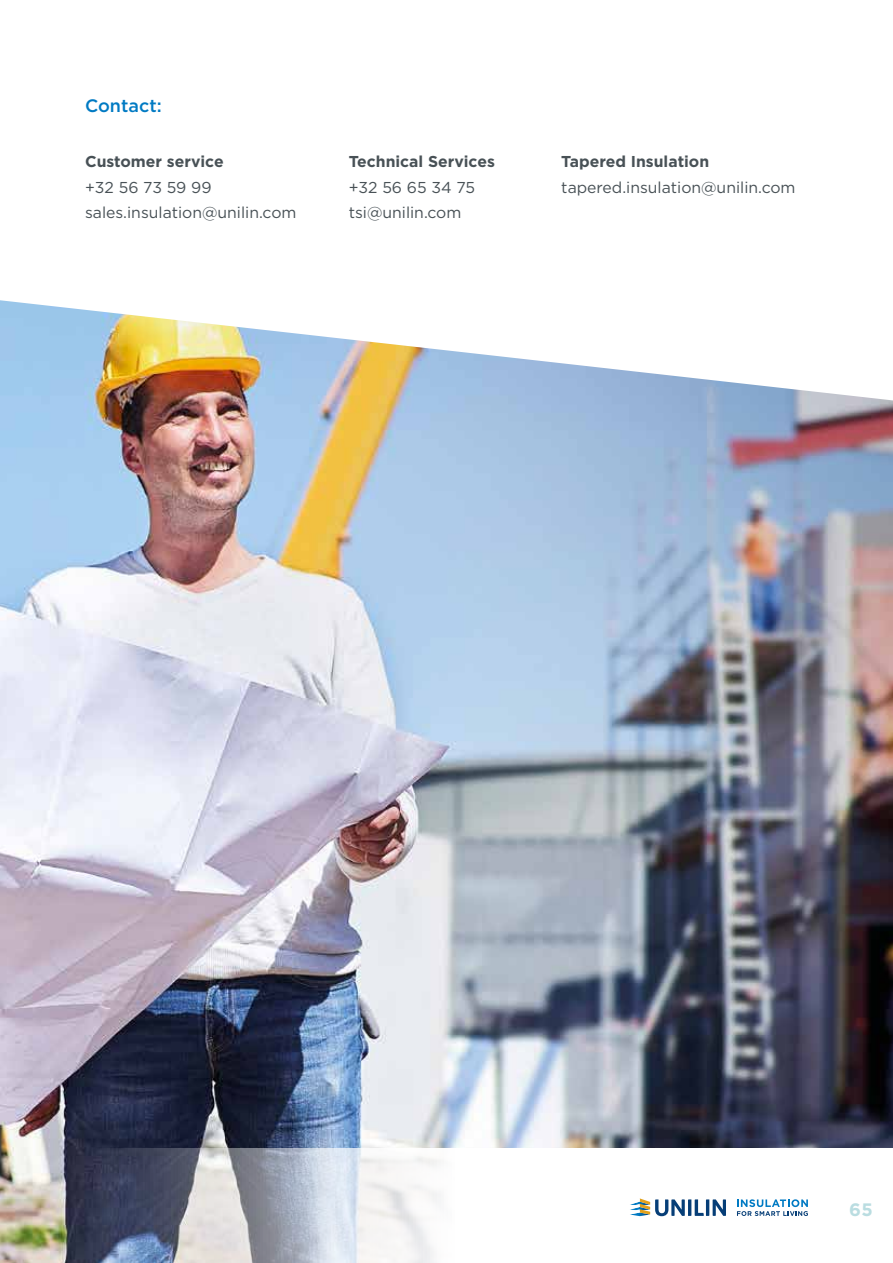
<style>
.page{position:relative;width:893px;height:1263px;background:#fff}
.page>*{position:absolute;margin:0;border:0;box-sizing:border-box;transform-origin:0 0}
.t1{font:500 18px "Gotham";color:#007ac3}
.t2{font:700 18px "Gotham";color:#badde1}
.t3{font:15.75px/25.5px "Gotham";color:#485156}
.t4{font:700 15.75px "Gotham";color:#485156}
</style>
<div class="page">
<img style="left:0;top:400px;width:893px;height:748px">
<svg style="left:0;top:300px;width:888px;height:100px"></svg>
<svg style="left:0;top:1148px;width:664px;height:115px"></svg>
<svg style="left:629px;top:1198px;width:97px;height:18px"></svg>
<svg style="left:737px;top:1199px;width:71px;height:17px"></svg>
<p class="t1" style="left:85px;top:94px;width:78px">Contact:</p>
<p class="t4" style="left:85px;top:151px;width:140px">Customer service</p>
<p class="t3" style="left:85px;top:174px;width:213px">+32 56 73 59 99 sales.insulation@unilin.com</p>
<p class="t4" style="left:349px;top:151px;width:148px">Technical Services</p>
<p class="t3" style="left:349px;top:174px;width:128px">+32 56 65 34 75 tsi@unilin.com</p>
<p class="t4" style="left:561px;top:151px;width:149px">Tapered Insulation</p>
<p class="t3" style="left:561px;top:174px;width:236px">tapered.insulation@unilin.com</p>
<p class="t2" style="left:849px;top:1198px;width:25px">65</p>
</div>
